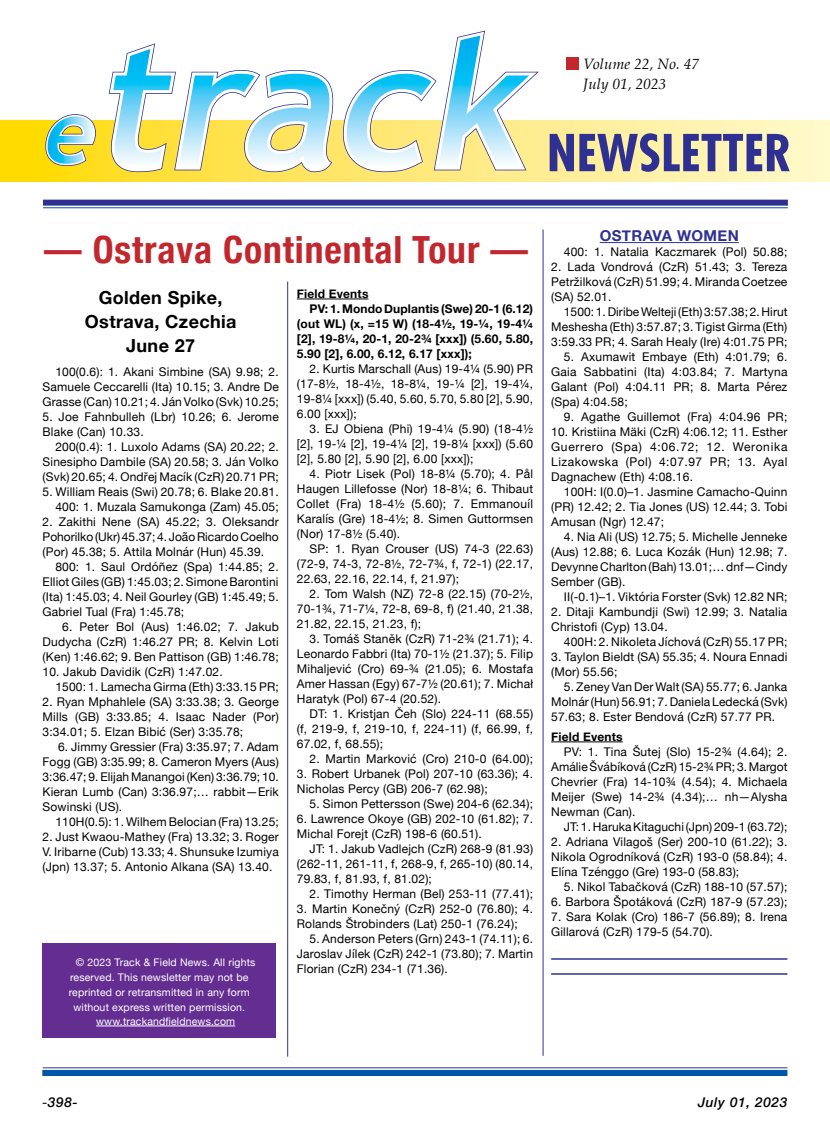
<style>
.page{position:relative;width:830px;height:1127px;background:#fff}
.page>*{position:absolute;margin:0;border:0;box-sizing:border-box;transform-origin:0 0}
.t1{font:700 condensed 37.5px "Helvetica Neue";letter-spacing:.025em;color:#c1272d}
.t2{font:700 18px/24px "Helvetica Neue";letter-spacing:.02em;color:#000;text-align:center}
.t3{font:italic 15px/19.5px "Palatino";letter-spacing:.01em;color:#000}
.t4{font:700 15px "Helvetica Neue";letter-spacing:.025em;color:#2e3192}
.t5{font:italic 500 13.5px "Helvetica Neue";letter-spacing:.05em;color:#000}
.t6{font:12px/15px "Helvetica Neue";letter-spacing:.015em;color:#000;text-align:justify}
.t7{font:700 12px "Helvetica Neue";letter-spacing:.015em;color:#000}
.t8{font:10.5px "Helvetica Neue";letter-spacing:.015em;color:#fff}
.s1{font-weight:400;font-style:normal}
</style>
<div class="page">
<svg style="left:0;top:120px;width:829px;height:62px"></svg>
<div style="left:566px;top:57px;width:12px;height:12px;background:#c1272d"></div>
<hr style="left:297px;top:299px;width:71px;height:1px;background:#000">
<hr style="left:599px;top:242px;width:139px;height:1px;background:#2e3192">
<hr style="left:551px;top:741px;width:71px;height:1px;background:#000">
<hr style="left:551px;top:958px;width:236px;height:2px;background:#2e3192">
<hr style="left:551px;top:973px;width:236px;height:2px;background:#2e3192">
<div style="left:43px;top:943px;width:233px;height:95px;background:#642d91"></div>
<hr style="left:96px;top:1025px;width:139px;height:1px;background:#fff">
<hr style="left:43px;top:1067px;width:744px;height:1px;background:#2e3192">
<hr style="left:287px;top:282px;width:1px;height:774px;background:#2e3192">
<div style="left:43px;top:1070px;width:743px;height:6px;background:#0057a8"></div>
<div style="left:43px;top:200px;width:744px;height:6px;background:#2e3192"></div>
<hr style="left:43px;top:207px;width:744px;height:1px;background:#0057a8">
<hr style="left:542px;top:230px;width:1px;height:826px;background:#2e3192">
<svg style="left:106px;top:120px;width:438px;height:54px"></svg>
<svg style="left:108px;top:30px;width:432px;height:143px"></svg>
<svg style="left:43px;top:114px;width:54px;height:53px"></svg>
<svg style="left:549px;top:133px;width:240px;height:39px"></svg>
<p class="t3" style="left:583px;top:54px;width:117px">Volume 22, No. 47<br>July 01, 2023</p>
<h1 class="t1" style="left:44px;top:218px;width:485px">— Ostrava Continental Tour —</h1>
<h2 class="t2" style="left:85px;top:286px;width:153px">Golden Spike,<br>Ostrava, Czechia<br>June 27</h2>
<p class="t6" style="left:43px;top:364px;width:238px;text-indent:13px">100(0.6): 1. Akani Simbine (SA) 9.98; 2.<br>Samuele Ceccarelli (Ita) 10.15; 3. Andre De Grasse (Can) 10.21; 4. Ján Volko (Svk) 10.25;</p>
<p class="t6" style="left:43px;top:409px;width:238px">5. Joe Fahnbulleh (Lbr) 10.26; 6. Jerome<br>Blake (Can) 10.33.</p>
<p class="t6" style="left:43px;top:439px;width:238px;text-indent:13px">200(0.4): 1. Luxolo Adams (SA) 20.22; 2.<br>Sinesipho Dambile (SA) 20.58; 3. Ján Volko (Svk) 20.65; 4. Ondřej Macík (CzR) 20.71 PR;</p>
<p class="t6" style="left:43px;top:484px;width:238px;text-align:right">5. William Reais (Swi) 20.78; 6. Blake 20.81.<br>400: 1. Muzala Samukonga (Zam) 45.05;</p>
<p class="t6" style="left:43px;top:514px;width:238px">2. Zakithi Nene (SA) 45.22; 3. Oleksandr Pohorilko (Ukr) 45.37; 4. João Ricardo Coelho (Por) 45.38; 5. Attila Molnár (Hun) 45.39.</p>
<p class="t6" style="left:43px;top:559px;width:238px;text-indent:13px">800: 1. Saul Ordóñez (Spa) 1:44.85; 2.<br>Elliot Giles (GB) 1:45.03; 2. Simone Barontini (Ita) 1:45.03; 4. Neil Gourley (GB) 1:45.49; 5.<br>Gabriel Tual (Fra) 1:45.78;</p>
<p class="t6" style="left:43px;top:619px;width:238px;text-indent:20px">6. Peter Bol (Aus) 1:46.02; 7. Jakub Dudycha (CzR) 1:46.27 PR; 8. Kelvin Loti (Ken) 1:46.62; 9. Ben Pattison (GB) 1:46.78;</p>
<p class="t6" style="left:55px;top:664px;width:225px;text-indent:-13px">10. Jakub Davidik (CzR) 1:47.02.<br>1500: 1. Lamecha Girma (Eth) 3:33.15 PR;</p>
<p class="t6" style="left:43px;top:694px;width:238px">2. Ryan Mphahlele (SA) 3:33.38; 3. George Mills (GB) 3:33.85; 4. Isaac Nader (Por)<br>3:34.01; 5. Elzan Bibić (Ser) 3:35.78;</p>
<p class="t6" style="left:43px;top:739px;width:238px;text-indent:15px">6. Jimmy Gressier (Fra) 3:35.97; 7. Adam Fogg (GB) 3:35.99; 8. Cameron Myers (Aus)<br>3:36.47; 9. Elijah Manangoi (Ken) 3:36.79; 10.<br>Kieran Lumb (Can) 3:36.97;… rabbit—Erik Sowinski (US).</p>
<p class="t6" style="left:55px;top:814px;width:225px">110H(0.5): 1. Wilhem Belocian (Fra) 13.25;</p>
<p class="t6" style="left:43px;top:829px;width:238px">2. Just Kwaou-Mathey (Fra) 13.32; 3. Roger V. Iribarne (Cub) 13.33; 4. Shunsuke Izumiya (Jpn) 13.37; 5. Antonio Alkana (SA) 13.40.</p>
<p class="t8" style="left:76px;top:955px;width:181px">© 2023 Track &amp; Field News. All rights</p>
<p class="t8" style="left:70px;top:970px;width:180px">reserved. This newsletter may not be</p>
<p class="t8" style="left:69px;top:985px;width:182px">reprinted or retransmitted in any form</p>
<p class="t8" style="left:73px;top:1000px;width:173px">without express written permission.</p>
<p class="t8" style="left:96px;top:1013px;width:140px">www.trackandfieldnews.com</p>
<p class="t7" style="left:297px;top:284px;width:73px">Field Events</p>
<p class="t7" style="left:309px;top:299px;width:225px">PV: 1. Mondo Duplantis (Swe) 20-1 (6.12)</p>
<p class="t7" style="left:297px;top:314px;width:238px">(out WL) (x, =15 W) (18-4½, 19-¼, 19-4¼</p>
<p class="t7" style="left:297px;top:329px;width:238px">[2], 19-8¼, 20-1, 20-2¾ [xxx]) (5.60, 5.80,</p>
<p class="t7" style="left:297px;top:344px;width:176px">5.90 [2], 6.00, 6.12, 6.17 [xxx]);</p>
<p class="t6" style="left:297px;top:362px;width:238px;text-indent:13px">2. Kurtis Marschall (Aus) 19-4¼ (5.90) PR (17-8½, 18-4½, 18-8¼, 19-¼ [2], 19-4¼, 19-8¼ [xxx]) (5.40, 5.60, 5.70, 5.80 [2], 5.90, 6.00 [xxx]);</p>
<p class="t6" style="left:297px;top:422px;width:238px;text-indent:13px">3. EJ Obiena (Phi) 19-4¼ (5.90) (18-4½ [2], 19-¼ [2], 19-4¼ [2], 19-8¼ [xxx]) (5.60 [2], 5.80 [2], 5.90 [2], 6.00 [xxx]);</p>
<p class="t6" style="left:297px;top:467px;width:238px;text-indent:13px">4. Piotr Lisek (Pol) 18-8¼ (5.70); 4. Pål Haugen Lillefosse (Nor) 18-8¼; 6. Thibaut Collet (Fra) 18-4½ (5.60); 7. Emmanouíl Karalís (Gre) 18-4½; 8. Simen Guttormsen (Nor) 17-8½ (5.40).</p>
<p class="t6" style="left:297px;top:542px;width:238px;text-indent:13px">SP: 1. Ryan Crouser (US) 74-3 (22.63) (72-9, 74-3, 72-8½, 72-7¾, f, 72-1) (22.17, 22.63, 22.16, 22.14, f, 21.97);</p>
<p class="t6" style="left:297px;top:587px;width:238px;text-indent:13px">2. Tom Walsh (NZ) 72-8 (22.15) (70-2½, 70-1¾, 71-7¼, 72-8, 69-8, f) (21.40, 21.38, 21.82, 22.15, 21.23, f);</p>
<p class="t6" style="left:297px;top:632px;width:238px;text-indent:13px">3. Tomáš Staněk (CzR) 71-2¾ (21.71); 4.<br>Leonardo Fabbri (Ita) 70-1½ (21.37); 5. Filip Mihaljević (Cro) 69-¾ (21.05); 6. Mostafa Amer Hassan (Egy) 67-7½ (20.61); 7. Michał Haratyk (Pol) 67-4 (20.52).</p>
<p class="t6" style="left:297px;top:707px;width:238px;text-indent:13px">DT: 1. Kristjan Čeh (Slo) 224-11 (68.55) (f, 219-9, f, 219-10, f, 224-11) (f, 66.99, f, 67.02, f, 68.55);</p>
<p class="t6" style="left:309px;top:752px;width:225px">2. Martin Marković (Cro) 210-0 (64.00);</p>
<p class="t6" style="left:297px;top:767px;width:238px">3. Robert Urbanek (Pol) 207-10 (63.36); 4.<br>Nicholas Percy (GB) 206-7 (62.98);</p>
<p class="t6" style="left:309px;top:797px;width:225px">5. Simon Pettersson (Swe) 204-6 (62.34);</p>
<p class="t6" style="left:297px;top:812px;width:238px">6. Lawrence Okoye (GB) 202-10 (61.82); 7.<br>Michal Forejt (CzR) 198-6 (60.51).</p>
<p class="t6" style="left:297px;top:842px;width:238px;text-indent:13px">JT: 1. Jakub Vadlejch (CzR) 268-9 (81.93) (262-11, 261-11, f, 268-9, f, 265-10) (80.14, 79.83, f, 81.93, f, 81.02);</p>
<p class="t6" style="left:309px;top:887px;width:225px">2. Timothy Herman (Bel) 253-11 (77.41);</p>
<p class="t6" style="left:297px;top:902px;width:238px">3. Martin Konečný (CzR) 252-0 (76.80); 4.<br>Rolands Štrobinders (Lat) 250-1 (76.24);</p>
<p class="t6" style="left:297px;top:932px;width:238px;text-indent:13px">5. Anderson Peters (Grn) 243-1 (74.11); 6.<br>Jaroslav Jílek (CzR) 242-1 (73.80); 7. Martin Florian (CzR) 234-1 (71.36).</p>
<p class="t4" style="left:599px;top:224px;width:140px">OSTRAVA WOMEN</p>
<p class="t6" style="left:563px;top:245px;width:225px">400: 1. Natalia Kaczmarek (Pol) 50.88;</p>
<p class="t6" style="left:551px;top:260px;width:238px">2. Lada Vondrová (CzR) 51.43; 3. Tereza Petržilková (CzR) 51.99; 4. Miranda Coetzee (SA) 52.01.</p>
<p class="t6" style="left:551px;top:305px;width:238px;text-indent:13px">1500: 1. Diribe Welteji (Eth) 3:57.38; 2. Hirut Meshesha (Eth) 3:57.87; 3. Tigist Girma (Eth)<br>3:59.33 PR; 4. Sarah Healy (Ire) 4:01.75 PR;</p>
<p class="t6" style="left:551px;top:350px;width:238px;text-indent:13px">5. Axumawit Embaye (Eth) 4:01.79; 6.<br>Gaia Sabbatini (Ita) 4:03.84; 7. Martyna Galant (Pol) 4:04.11 PR; 8. Marta Pérez (Spa) 4:04.58;</p>
<p class="t6" style="left:563px;top:410px;width:225px">9. Agathe Guillemot (Fra) 4:04.96 PR;</p>
<p class="t6" style="left:551px;top:425px;width:238px">10. Kristiina Mäki (CzR) 4:06.12; 11. Esther Guerrero (Spa) 4:06.72; 12. Weronika Lizakowska (Pol) 4:07.97 PR; 13. Ayal Dagnachew (Eth) 4:08.16.</p>
<p class="t6" style="left:551px;top:485px;width:238px;text-indent:13px">100H: I(0.0)–1. Jasmine Camacho-Quinn (PR) 12.42; 2. Tia Jones (US) 12.44; 3. Tobi Amusan (Ngr) 12.47;</p>
<p class="t6" style="left:551px;top:530px;width:238px;text-indent:13px">4. Nia Ali (US) 12.75; 5. Michelle Jenneke (Aus) 12.88; 6. Luca Kozák (Hun) 12.98; 7.<br>Devynne Charlton (Bah) 13.01;… dnf—Cindy Sember (GB).</p>
<p class="t6" style="left:563px;top:590px;width:225px">II(-0.1)–1. Viktória Forster (Svk) 12.82 NR;</p>
<p class="t6" style="left:551px;top:605px;width:238px">2. Ditaji Kambundji (Swi) 12.99; 3. Natalia<br>Christofi (Cyp) 13.04.</p>
<p class="t6" style="left:563px;top:635px;width:225px">400H: 2. Nikoleta Jíchová (CzR) 55.17 PR;</p>
<p class="t6" style="left:551px;top:650px;width:238px">3. Taylon Bieldt (SA) 55.35; 4. Noura Ennadi (Mor) 55.56;</p>
<p class="t6" style="left:551px;top:680px;width:238px;text-indent:13px">5. Zeney Van Der Walt (SA) 55.77; 6. Janka Molnár (Hun) 56.91; 7. Daniela Ledecká (Svk)<br>57.63; 8. Ester Bendová (CzR) 57.77 PR.</p>
<p class="t7" style="left:551px;top:727px;width:73px">Field Events</p>
<p class="t6" style="left:551px;top:744px;width:238px;text-indent:13px">PV: 1. Tina Šutej (Slo) 15-2¾ (4.64); 2.<br>Amálie Švábíková (CzR) 15-2¾ PR; 3. Margot Chevrier (Fra) 14-10¾ (4.54); 4. Michaela Meijer (Swe) 14-2¾ (4.34);… nh—Alysha Newman (Can).</p>
<p class="t6" style="left:563px;top:819px;width:225px">JT: 1. Haruka Kitaguchi (Jpn) 209-1 (63.72);</p>
<p class="t6" style="left:551px;top:834px;width:238px">2. Adriana Vilagoš (Ser) 200-10 (61.22); 3.<br>Nikola Ogrodníková (CzR) 193-0 (58.84); 4.<br>Elína Tzénggo (Gre) 193-0 (58.83);</p>
<p class="t6" style="left:563px;top:879px;width:225px">5. Nikol Tabačková (CzR) 188-10 (57.57);</p>
<p class="t6" style="left:551px;top:894px;width:238px">6. Barbora Špotáková (CzR) 187-9 (57.23);</p>
<p class="t6" style="left:551px;top:909px;width:238px">7. Sara Kolak (Cro) 186-7 (56.89); 8. Irena<br>Gillarová (CzR) 179-5 (54.70).</p>
<p class="t5" style="left:42px;top:1090px;width:37px"><span class="s1">-</span>398-</p>
<p class="t5" style="left:697px;top:1090px;width:91px">July 01, 2023</p>
</div>
